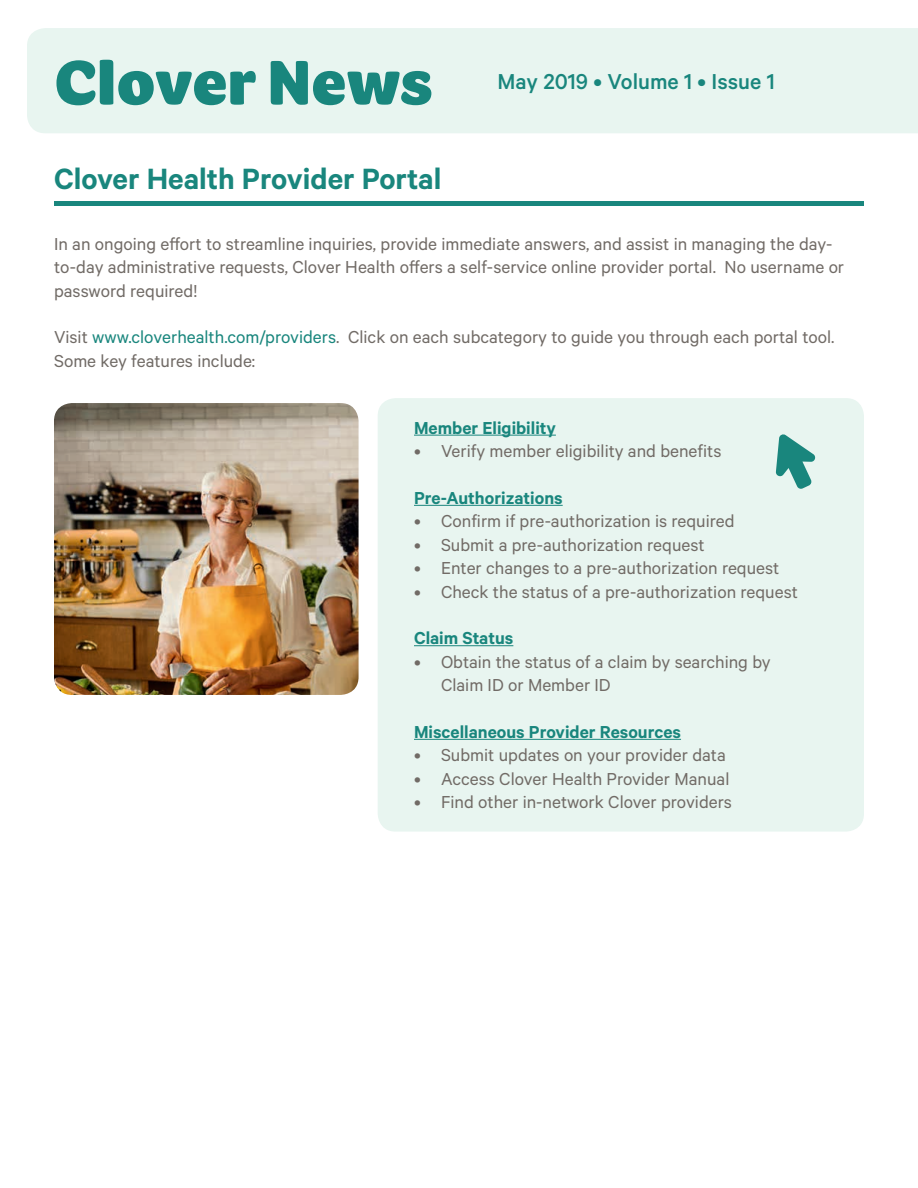
<style>
.page{position:relative;width:918px;height:1188px;background:#fff}
.page>*{position:absolute;margin:0;border:0;box-sizing:border-box;transform-origin:0 0}
.t1{font:900 72.9px "FS Pimlico";letter-spacing:-.005em;color:#19867d}
.t2{font:600 33px "Calibre";color:#19867d}
.t3{font:500 24.3px "Calibre";color:#19867d}
.t4{font:19.5px/23.4px "Calibre";color:#716b66}
.t5{font:600 19.5px "Calibre";color:#19867d}
.s1{color:#19867d}
</style>
<div class="page">
<div style="left:378px;top:398px;width:486px;height:434px;background:#e8f5f0;border-radius:18px"></div>
<div style="left:27px;top:28px;width:891px;height:105px;background:#e8f5f0"></div>
<hr style="left:54px;top:202px;width:810px;height:4px;background:#19867d">
<hr style="left:414px;top:435px;width:142px;height:1px;background:#19867d">
<hr style="left:414px;top:505px;width:149px;height:1px;background:#19867d">
<hr style="left:414px;top:645px;width:99px;height:1px;background:#19867d">
<hr style="left:414px;top:739px;width:267px;height:1px;background:#19867d">
<svg style="left:776px;top:434px;width:40px;height:55px"></svg>
<img style="left:54px;top:403px;width:305px;height:292px">
<h1 class="t1" style="left:54px;top:25px;width:380px">Clover News</h1>
<h2 class="t2" style="left:54px;top:159px;width:389px">Clover Health Provider Portal</h2>
<p class="t3" style="left:497px;top:67px;width:279px">May 2019 • Volume 1 • Issue 1</p>
<p class="t4" style="left:54px;top:231px;width:792px">In an ongoing effort to streamline inquiries, provide immediate answers, and assist in managing the day&shy;to-day administrative requests, Clover Health offers a self-service online provider portal. No username or password required!</p>
<p class="t4" style="left:54px;top:325px;width:782px">Visit <span class="s1">www.cloverhealth.com/providers</span>. Click on each subcategory to guide you through each portal tool.<br>Some key features include:</p>
<p class="t5" style="left:414px;top:416px;width:143px">Member Eligibility</p>
<p class="t4" style="left:414px;top:439px;width:309px">• Verify member eligibility and benefits</p>
<p class="t5" style="left:414px;top:486px;width:150px">Pre-Authorizations</p>
<p class="t4" style="left:414px;top:509px;width:322px">• Confirm if pre-authorization is required</p>
<p class="t4" style="left:414px;top:532px;width:292px">• Submit a pre-authorization request</p>
<p class="t4" style="left:414px;top:556px;width:367px">• Enter changes to a pre-authorization request</p>
<p class="t4" style="left:414px;top:579px;width:386px">• Check the status of a pre-authorization request</p>
<p class="t5" style="left:414px;top:627px;width:101px">Claim Status</p>
<p class="t4" style="left:441px;top:649px;width:331px;text-indent:-27px">• Obtain the status of a claim by searching by<br>Claim ID or Member ID</p>
<p class="t5" style="left:414px;top:720px;width:269px">Miscellaneous Provider Resources</p>
<p class="t4" style="left:414px;top:743px;width:313px">• Submit updates on your provider data</p>
<p class="t4" style="left:414px;top:766px;width:317px">• Access Clover Health Provider Manual</p>
<p class="t4" style="left:414px;top:790px;width:320px">• Find other in-network Clover providers</p>
</div>
